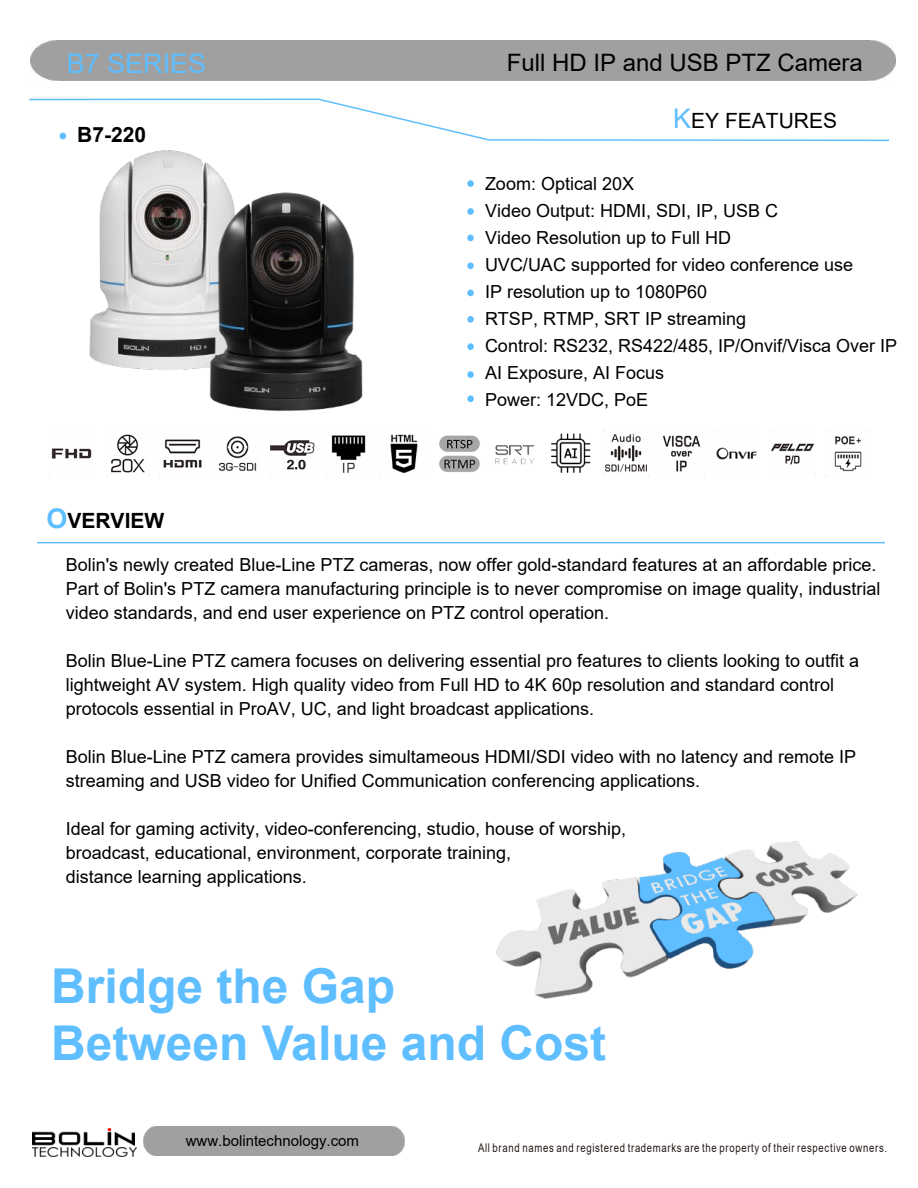
<style>
.page{position:relative;width:918px;height:1188px;background:#fff}
.page>*{position:absolute;margin:0;border:0;box-sizing:border-box;transform-origin:0 0}
.t1{font:700 48px/57.6px "Arial";color:#5fbeff}
.t2{font:27px "Arial";color:#5fbeff}
.t3{font:24px "Arial";color:#000}
.t4{font:700 21px "Arial";color:#000}
.t5{font:21px "Arial";color:#000}
.t6{font:18px/27px "Arial";color:#000}
.t7{font:15px "Arial";color:#000}
.t8{font:12px "Arial";letter-spacing:.07em;color:#231916;scale:.8 1}
.s1{font-size:27px;color:#5fbeff}
</style>
<div class="page">
<img style="left:156px;top:1135px;width:249px;height:21px">
<div style="left:143px;top:1127px;width:261px;height:28px;background:#a0a0a0"></div>
<img style="left:33px;top:1148px;width:104px;height:9px">
<img style="left:33px;top:1128px;width:102px;height:17px">
<hr style="left:37px;top:542px;width:848px;height:1px;background:#5fbeff">
<div style="left:467px;top:180px;width:7px;height:7px;background:#5fbeff;border-radius:50%"></div>
<div style="left:467px;top:208px;width:7px;height:7px;background:#5fbeff;border-radius:50%"></div>
<div style="left:467px;top:235px;width:7px;height:6px;background:#5fbeff;border-radius:50%"></div>
<div style="left:467px;top:262px;width:7px;height:7px;background:#5fbeff;border-radius:50%"></div>
<div style="left:467px;top:290px;width:7px;height:6px;background:#5fbeff;border-radius:50%"></div>
<div style="left:467px;top:316px;width:7px;height:7px;background:#5fbeff;border-radius:50%"></div>
<div style="left:467px;top:343px;width:7px;height:7px;background:#5fbeff;border-radius:50%"></div>
<div style="left:467px;top:371px;width:7px;height:7px;background:#5fbeff;border-radius:50%"></div>
<div style="left:467px;top:395px;width:7px;height:7px;background:#5fbeff;border-radius:50%"></div>
<svg style="left:29px;top:98px;width:860px;height:44px"></svg>
<img style="left:496px;top:841px;width:362px;height:158px">
<img style="left:215px;top:430px;width:44px;height:41px">
<img style="left:159px;top:432px;width:43px;height:43px">
<img style="left:716px;top:447px;width:41px;height:13px">
<img style="left:769px;top:432px;width:46px;height:33px">
<img style="left:439px;top:435px;width:41px;height:37px">
<img style="left:495px;top:445px;width:40px;height:20px">
<img style="left:390px;top:434px;width:28px;height:39px">
<img style="left:48px;top:432px;width:47px;height:44px">
<img style="left:603px;top:431px;width:46px;height:45px">
<img style="left:551px;top:433px;width:40px;height:40px">
<img style="left:662px;top:435px;width:39px;height:37px">
<img style="left:326px;top:431px;width:46px;height:46px">
<img style="left:270px;top:440px;width:45px;height:36px">
<img style="left:825px;top:430px;width:37px;height:46px">
<img style="left:89px;top:150px;width:137px;height:220px">
<img style="left:168px;top:184px;width:195px;height:227px">
<img style="left:111px;top:433px;width:39px;height:41px">
<h2 class="t2" style="left:67px;top:45px;width:141px">B7 SERIES</h2>
<h3 class="t3" style="left:507px;top:46px;width:358px">Full HD IP and USB PTZ Camera</h3>
<p class="t5" style="left:673px;top:107px;width:165px"><span class="s1">K</span>EY FEATURES</p>
<p class="t4" style="left:77px;top:119px;width:70px">B7-220</p>
<p class="t4" style="left:46px;top:506px;width:119px"><span class="s1">O</span>VERVIEW</p>
<p class="t6" style="left:485px;top:170px;width:414px">Zoom: Optical 20X<br>Video Output: HDMI, SDI, IP, USB C<br>Video Resolution up to Full HD<br>UVC/UAC supported for video conference use<br>IP resolution up to 1080P60<br>RTSP, RTMP, SRT IP streaming<br>Control: RS232, RS422/485, IP/Onvif/Visca Over IP<br>AI Exposure, AI Focus<br>Power: 12VDC, PoE</p>
<p class="t6" style="left:66px;top:553px;width:816px;line-height:24px">Bolin's newly created Blue-Line PTZ cameras, now offer gold-standard features at an affordable price.<br>Part of Bolin's PTZ camera manufacturing principle is to never compromise on image quality, industrial video standards, and end user experience on PTZ control operation.</p>
<p class="t6" style="left:66px;top:649px;width:795px;line-height:24px">Bolin Blue-Line PTZ camera focuses on delivering essential pro features to clients looking to outfit a lightweight AV system. High quality video from Full HD to 4K 60p resolution and standard control protocols essential in ProAV, UC, and light broadcast applications.</p>
<p class="t6" style="left:66px;top:745px;width:792px;line-height:24px">Bolin Blue-Line PTZ camera provides simultameous HDMI/SDI video with no latency and remote IP streaming and USB video for Unified Communication conferencing applications.</p>
<p class="t6" style="left:66px;top:817px;width:562px;line-height:24px">Ideal for gaming activity, video-conferencing, studio, house of worship, broadcast, educational, environment, corporate training,<br>distance learning applications.</p>
<h1 class="t1" style="left:51px;top:958px;width:556px">Bridge the Gap<br>Between Value and Cost</h1>
<p class="t7" style="left:186px;top:1130px;width:175px">www.bolintechnology.com</p>
<p class="t8" style="left:478px;top:1140px;width:513px">All brand names and registered trademarks are the property of their respective owners.</p>
</div>
